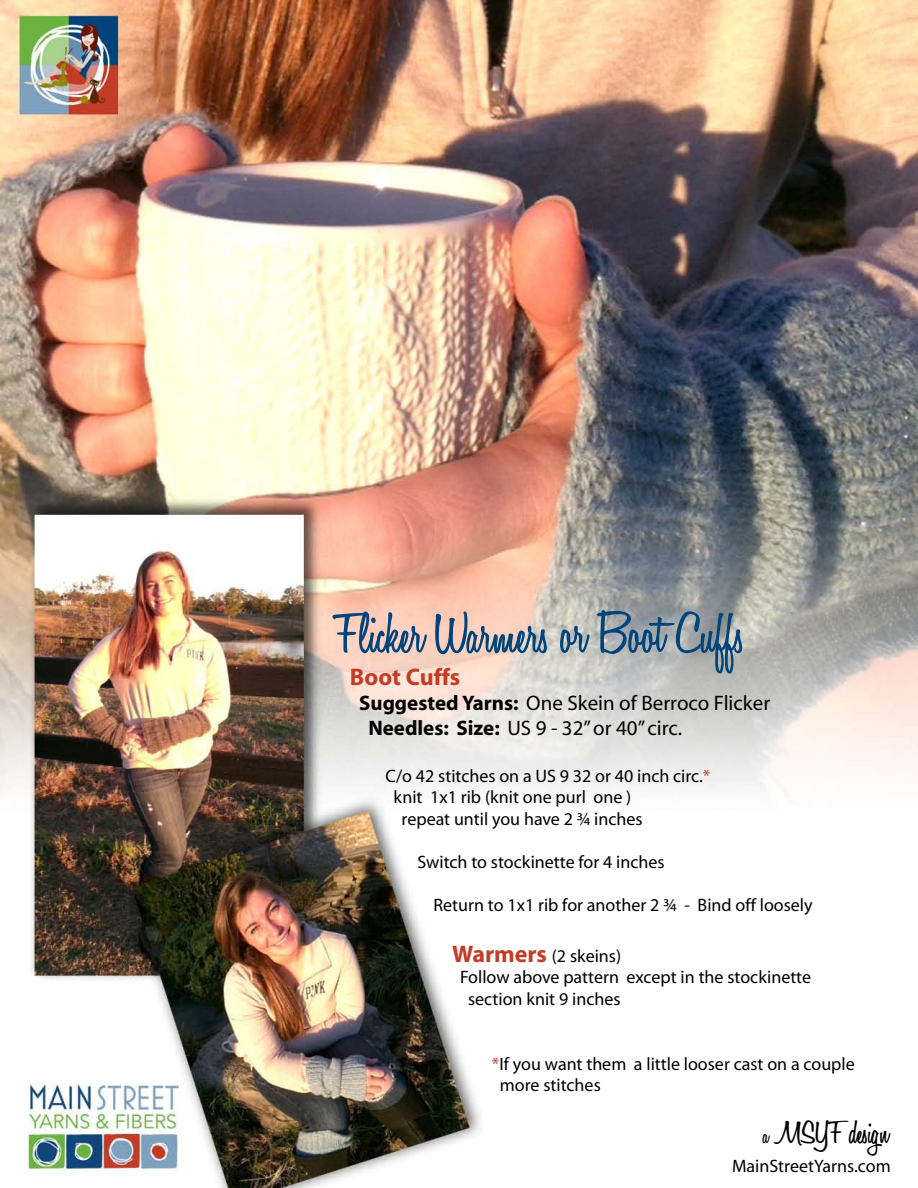
<style>
.page{position:relative;width:918px;height:1188px;background:#fff}
.page>*{position:absolute;margin:0;border:0;box-sizing:border-box;transform-origin:0 0}
.t1{font:600 60px "Honey Script";color:#00447c}
.t2{font:600 33.9px "Honey Script";color:#000}
.t3{font:700 24px "Myriad";color:#c23c26}
.t4{font:21px/25.2px "Myriad";color:#000}
.t5{font:18px/21.6px "Myriad";color:#000}
.s1{font-weight:700}
.s2{color:#c23c26}
.s3{font-weight:700;font-size:24px;color:#c23c26}
.s4{font-size:25.35px}
</style>
<div class="page">
<img style="left:0;top:0;width:918px;height:1188px">
<h1 class="t1" style="left:333px;top:597px;width:412px">Flicker Warmers or Boot Cuffs</h1>
<h3 class="t3" style="left:350px;top:664px;width:112px">Boot Cuffs</h3>
<p class="t4" style="left:368px;top:691px;width:403px;text-indent:-9px"><span class="s1">Suggested Yarns:</span> One Skein of Berroco Flicker<br><span class="s1">Needles: Size:</span> US 9 - 32” or 40” circ.</p>
<p class="t5" style="left:386px;top:766px;width:326px">C/o 42 stitches on a US 9 32 or 40 inch circ.<span class="s2">*</span></p>
<p class="t5" style="left:394px;top:787px;width:239px">knit 1x1 rib (knit one purl one )</p>
<p class="t5" style="left:402px;top:809px;width:243px">repeat until you have 2 ¾ inches</p>
<p class="t5" style="left:418px;top:852px;width:249px">Switch to stockinette for 4 inches</p>
<p class="t5" style="left:434px;top:895px;width:381px">Return to 1x1 rib for another 2 ¾ - Bind off loosely</p>
<p class="t5" style="left:452px;top:946px;width:171px"><span class="s3">Warmers</span> (2 skeins)</p>
<p class="t5" style="left:460px;top:967px;width:353px">Follow above pattern except in the stockinette</p>
<p class="t5" style="left:468px;top:989px;width:154px">section knit 9 inches</p>
<p class="t5" style="left:500px;top:1054px;width:356px;text-indent:-8px"><span class="s2">*</span>If you want them a little looser cast on a couple more stitches</p>
<h2 class="t2" style="left:763px;top:1112px;width:127px"><span class="s4">a</span> MSYF design</h2>
<p class="t5" style="left:732px;top:1155px;width:160px">MainStreetYarns.com</p>
</div>
